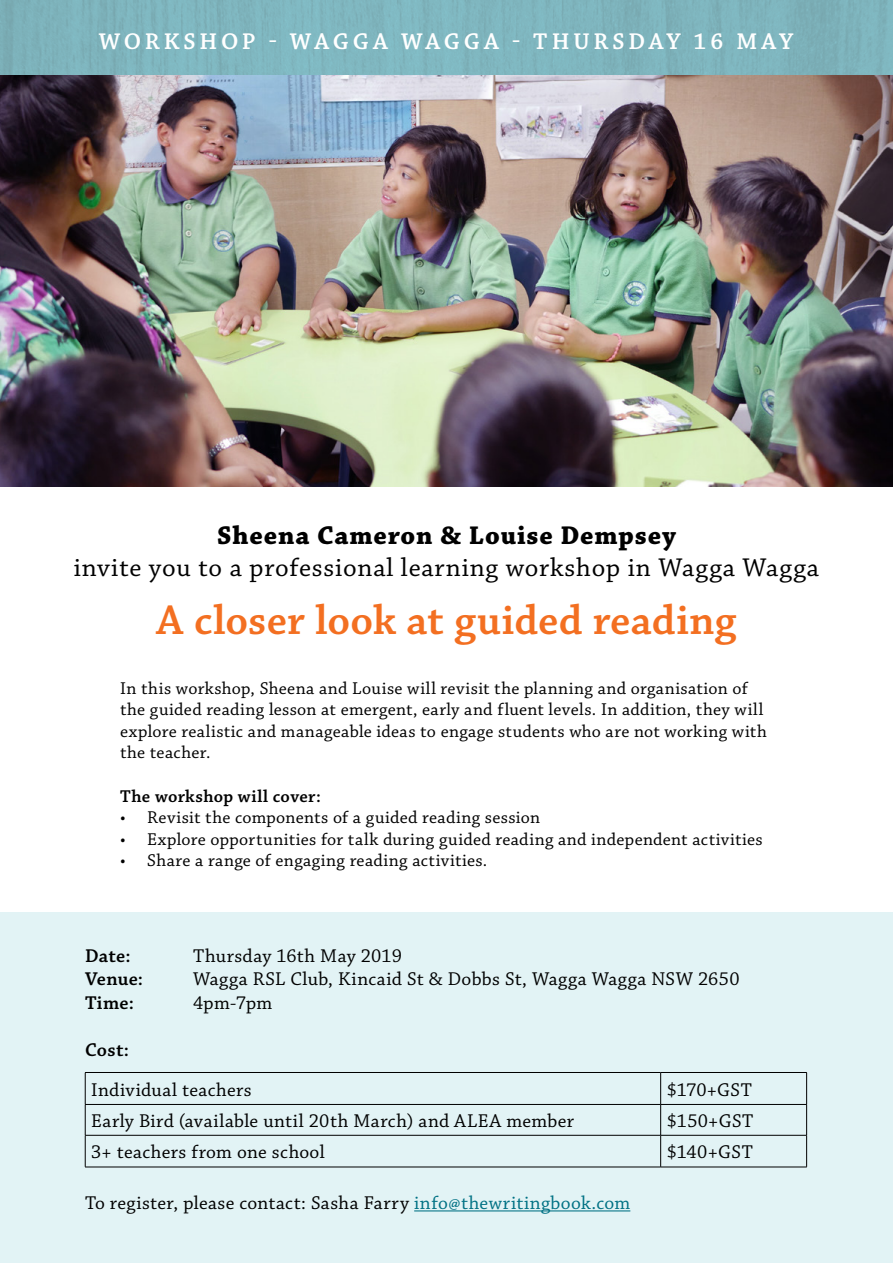
<style>
.page{position:relative;width:893px;height:1263px;background:#fff}
.page>*{position:absolute;margin:0;border:0;box-sizing:border-box;transform-origin:0 0}
.t1{font:600 43.5px "Chaparral Pro";letter-spacing:.005em;color:#f36f21}
.t2{font:27px "Chaparral Pro";letter-spacing:.03em;color:#000}
.t3{font:700 27px "Chaparral Pro";letter-spacing:.03em;color:#000}
.t4{font:600 24px "Chaparral Pro";letter-spacing:.16em;color:#fff}
.t5{font:19.5px "Chaparral Pro";letter-spacing:.02em;color:#000}
.t6{font:600 19.5px "Chaparral Pro";letter-spacing:.015em;color:#000}
.t7{font:18px/21.6px "Chaparral Pro";letter-spacing:.02em;color:#000}
.t8{font:600 18px "Chaparral Pro";letter-spacing:.015em;color:#000}
.s1{color:#007184}
</style>
<div class="page">
<img style="left:0;top:0;width:893px;height:487px">
<div style="left:0;top:913px;width:893px;height:350px;background:#e2f3f5"></div>
<hr style="left:414px;top:1210px;width:216px;height:1px;background:#007184">
<hr style="left:85px;top:1072px;width:576px;height:1px;background:#000">
<hr style="left:85px;top:1073px;width:1px;height:31px;background:#000">
<hr style="left:661px;top:1072px;width:146px;height:1px;background:#000">
<hr style="left:660px;top:1073px;width:1px;height:31px;background:#000">
<hr style="left:806px;top:1073px;width:1px;height:31px;background:#000">
<hr style="left:85px;top:1104px;width:576px;height:1px;background:#000">
<hr style="left:85px;top:1105px;width:1px;height:30px;background:#000">
<hr style="left:661px;top:1104px;width:146px;height:1px;background:#000">
<hr style="left:660px;top:1105px;width:1px;height:30px;background:#000">
<hr style="left:806px;top:1105px;width:1px;height:30px;background:#000">
<hr style="left:85px;top:1135px;width:576px;height:1px;background:#000">
<hr style="left:85px;top:1135px;width:1px;height:32px;background:#000">
<hr style="left:661px;top:1135px;width:146px;height:1px;background:#000">
<hr style="left:660px;top:1135px;width:1px;height:32px;background:#000">
<hr style="left:806px;top:1135px;width:1px;height:32px;background:#000">
<hr style="left:85px;top:1167px;width:576px;height:1px;background:#000">
<hr style="left:661px;top:1167px;width:146px;height:1px;background:#000">
<h3 class="t4" style="left:99px;top:28px;width:696px">WORKSHOP - WAGGA WAGGA - THURSDAY 16 MAY</h3>
<h2 class="t3" style="left:217px;top:519px;width:460px">Sheena Cameron &amp; Louise Dempsey</h2>
<h2 class="t2" style="left:74px;top:553px;width:747px">invite you to a professional learning workshop in Wagga Wagga</h2>
<h1 class="t1" style="left:157px;top:595px;width:581px">A closer look at guided reading</h1>
<p class="t7" style="left:120px;top:678px;width:648px">In this workshop, Sheena and Louise will revisit the planning and organisation of the guided reading lesson at emergent, early and fluent levels. In addition, they will explore realistic and manageable ideas to engage students who are not working with the teacher.</p>
<p class="t8" style="left:120px;top:786px;width:202px">The workshop will cover:</p>
<p class="t7" style="left:120px;top:807px;width:422px">• Revisit the components of a guided reading session</p>
<p class="t7" style="left:120px;top:829px;width:644px">• Explore opportunities for talk during guided reading and independent activities</p>
<p class="t7" style="left:120px;top:850px;width:369px">• Share a range of engaging reading activities.</p>
<p class="t6" style="left:85px;top:945px;width:47px">Date:</p>
<p class="t5" style="left:193px;top:945px;width:210px">Thursday 16th May 2019</p>
<p class="t6" style="left:85px;top:968px;width:60px">Venue:</p>
<p class="t5" style="left:193px;top:968px;width:548px">Wagga RSL Club, Kincaid St &amp; Dobbs St, Wagga Wagga NSW 2650</p>
<p class="t6" style="left:85px;top:991px;width:50px">Time:</p>
<p class="t5" style="left:193px;top:992px;width:81px">4pm-7pm</p>
<p class="t6" style="left:85px;top:1038px;width:46px">Cost:</p>
<p class="t5" style="left:91px;top:1079px;width:162px">Individual teachers</p>
<p class="t5" style="left:667px;top:1079px;width:87px">$170+GST</p>
<p class="t5" style="left:91px;top:1110px;width:484px">Early Bird (available until 20th March) and ALEA member</p>
<p class="t5" style="left:667px;top:1110px;width:88px">$150+GST</p>
<p class="t5" style="left:91px;top:1141px;width:235px">3+ teachers from one school</p>
<p class="t5" style="left:667px;top:1141px;width:88px">$140+GST</p>
<p class="t5" style="left:85px;top:1192px;width:547px">To register, please contact: Sasha Farry <span class="s1">info@thewritingbook.com</span></p>
</div>
